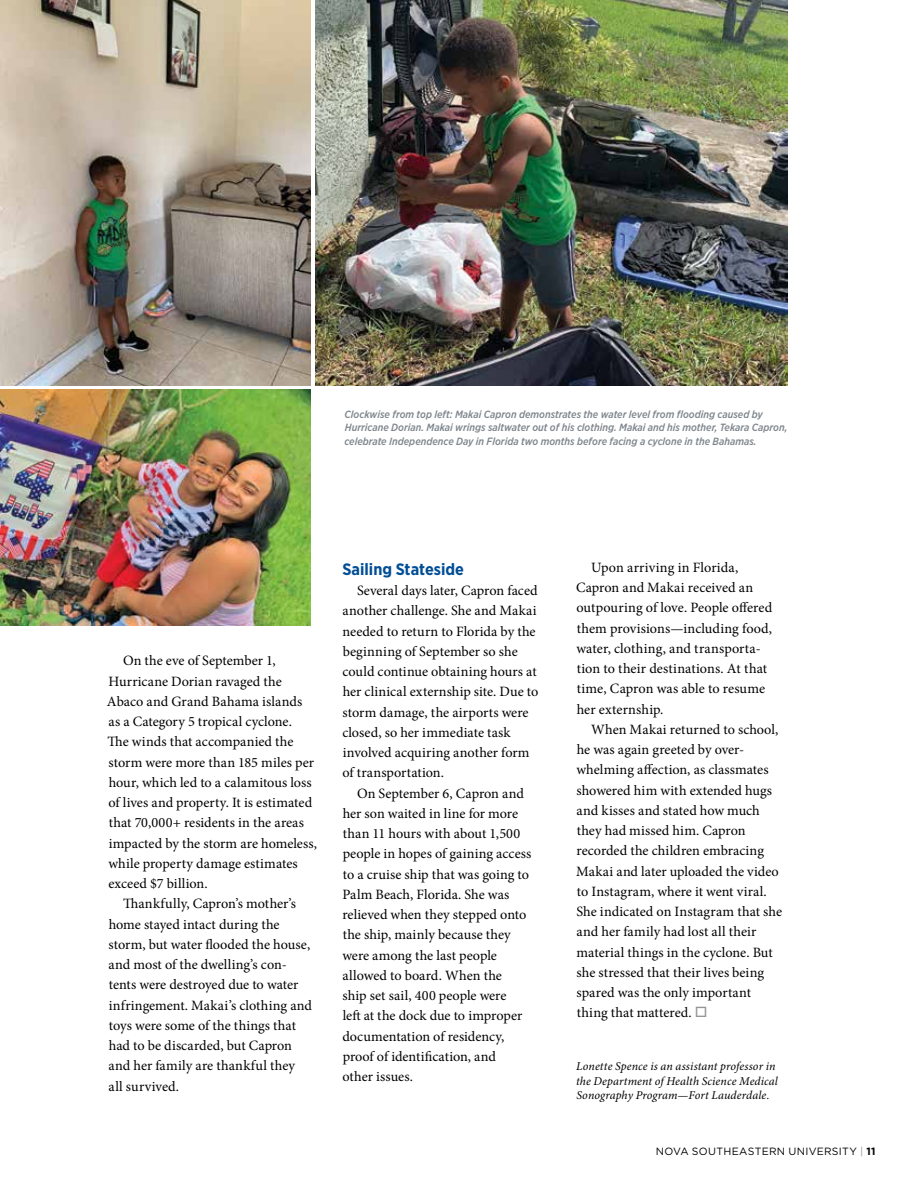
<style>
.page{position:relative;width:918px;height:1188px;background:#fff}
.page>*{position:absolute;margin:0;border:0;box-sizing:border-box;transform-origin:0 0}
.t1{font:700 16.5px "Gotham Narrow";color:#004e96}
.t2{font:14.25px/20.2px "Minion Pro";letter-spacing:.005em;color:#000}
.t3{font:italic 12px/14.4px "Minion Pro";letter-spacing:.01em;color:#000}
.t4{font:italic 500 10.5px/13.5px "Gotham Narrow";color:#7e868c}
.t5{font:10.5px "Gotham";letter-spacing:.025em;color:#000}
.s1{color:#939598}
.s2{font-weight:700}
</style>
<div class="page">
<img style="left:315px;top:0;width:473px;height:385px">
<img style="left:0;top:0;width:310px;height:385px">
<img style="left:1px;top:390px;width:309px;height:235px">
<p class="t4" style="left:344px;top:407px;width:444px">Clockwise from top left: Makai Capron demonstrates the water level from flooding caused by<br>Hurricane Dorian. Makai wrings saltwater out of his clothing. Makai and his mother, Tekara Capron, celebrate Independence Day in Florida two months before facing a cyclone in the Bahamas.</p>
<p class="t2" style="left:107px;top:651px;width:212px;text-indent:16px">On the eve of September 1,<br>Hurricane Dorian ravaged the<br>Abaco and Grand Bahama islands as a Category 5 tropical cyclone.<br>The winds that accompanied the storm were more than 185 miles per hour, which led to a calamitous loss of lives and property. It is estimated that 70,000+ residents in the areas impacted by the storm are homeless, while property damage estimates exceed $7 billion.</p>
<p class="t2" style="left:109px;top:894px;width:205px;text-indent:14px">Thankfully, Capron’s mother’s home stayed intact during the storm, but water flooded the house, and most of the dwelling’s con&shy;tents were destroyed due to water infringement. Makai’s clothing and toys were some of the things that had to be discarded, but Capron and her family are thankful they all survived.</p>
<p class="t1" style="left:342px;top:558px;width:123px">Sailing Stateside</p>
<p class="t2" style="left:342px;top:580px;width:197px;text-indent:15px">Several days later, Capron faced another challenge. She and Makai needed to return to Florida by the beginning of September so she could continue obtaining hours at her clinical externship site. Due to storm damage, the airports were closed, so her immediate task involved acquiring another form of transportation.</p>
<p class="t2" style="left:342px;top:783px;width:191px;text-indent:15px">On September 6, Capron and her son waited in line for more than 11 hours with about 1,500 people in hopes of gaining access to a cruise ship that was going to<br>Palm Beach, Florida. She was relieved when they stepped onto the ship, mainly because they were among the last people allowed to board. When the<br>ship set sail, 400 people were<br>left at the dock due to improper documentation of residency, proof of identification, and<br>other issues.</p>
<p class="t2" style="left:576px;top:557px;width:198px;text-indent:15px">Upon arriving in Florida,<br>Capron and Makai received an outpouring of love. People offered them provisions—including food, water, clothing, and transporta&shy;tion to their destinations. At that time, Capron was able to resume her externship.</p>
<p class="t2" style="left:576px;top:719px;width:207px;text-indent:15px">When Makai returned to school, he was again greeted by over&shy;whelming affection, as classmates showered him with extended hugs and kisses and stated how much they had missed him. Capron recorded the children embracing<br>Makai and later uploaded the video to Instagram, where it went viral.<br>She indicated on Instagram that she and her family had lost all their material things in the cyclone. But she stressed that their lives being spared was the only important thing that mattered. <span class="s1">□</span></p>
<p class="t3" style="left:576px;top:1059px;width:203px">Lonette Spence is an assistant professor in the Department of Health Science Medical<br>Sonography Program—Fort Lauderdale.</p>
<p class="t5" style="left:656px;top:1145px;width:221px">NOVA SOUTHEASTERN UNIVERSITY <span class="s1">|</span> <span class="s2">11</span></p>
</div>
